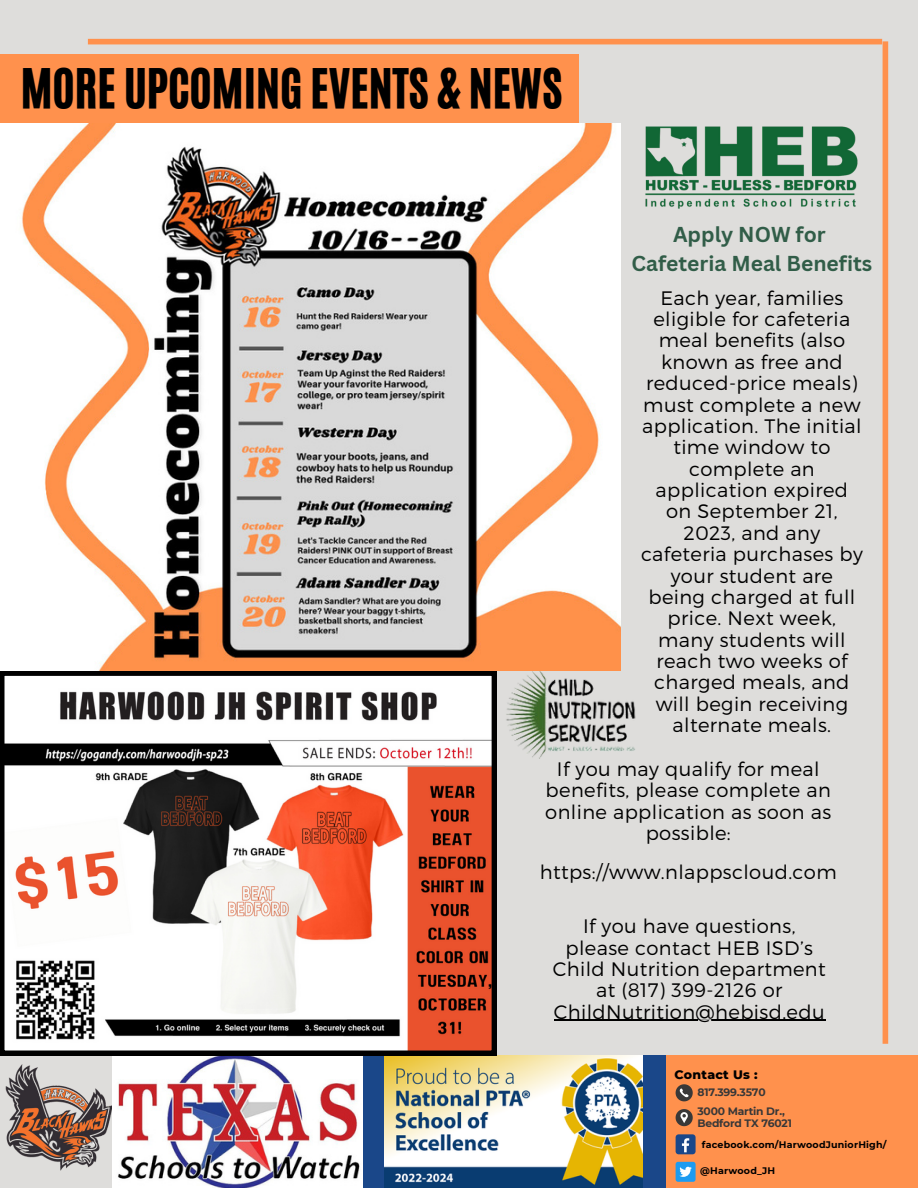
<style>
.page{position:relative;width:918px;height:1188px;background:#dedddb}
.page>*{position:absolute;margin:0;border:0;box-sizing:border-box;transform-origin:0 0}
.t1{font:45.9px "CA Generated";color:#000}
.t2{font:700 21px "Canva Sans";color:#315d48}
.t3{font:300 19.5px/21.3px "Montserrat";letter-spacing:.02em;color:#000;text-align:center}
.t4{font:800 12.45px "Montserrat";letter-spacing:.02em;color:#000}
.t5{font:700 10.8px "Montserrat";letter-spacing:-.02em;color:#393838}
.t6{font:700 9.45px "Montserrat";letter-spacing:.02em;color:#000}
</style>
<div class="page">
<div style="left:88px;top:39px;width:794px;height:5px;background:#ff914d"></div>
<div style="left:0;top:54px;width:579px;height:70px;background:#ff914d"></div>
<div style="left:665px;top:1055px;width:253px;height:133px;background:#ff914d"></div>
<svg style="left:676px;top:1084px;width:17px;height:17px"></svg>
<svg style="left:676px;top:1109px;width:17px;height:17px"></svg>
<div style="left:676px;top:1134px;width:20px;height:20px;background:#1a4789;border-radius:3px"></div>
<svg style="left:682px;top:1138px;width:7px;height:14px"></svg>
<div style="left:676px;top:1162px;width:20px;height:20px;background:#1d9bf0;border-radius:2px"></div>
<svg style="left:679px;top:1167px;width:13px;height:10px"></svg>
<img style="left:5px;top:1065px;width:108px;height:107px">
<div style="left:362px;top:1055px;width:303px;height:133px;background:#1a4789"></div>
<img style="left:385px;top:1055px;width:258px;height:133px">
<img style="left:0;top:124px;width:621px;height:547px">
<div style="left:883px;top:41px;width:5px;height:1003px;background:#ff914d"></div>
<img style="left:113px;top:1055px;width:249px;height:133px">
<svg style="left:0;top:671px;width:496px;height:384px;background:#c3a69e"></svg>
<img style="left:645px;top:126px;width:213px;height:83px">
<img style="left:506px;top:671px;width:130px;height:87px">
<hr style="left:554px;top:1020px;width:271px;height:1px;background:#000">
<p class="t1" style="left:21px;top:55px;width:543px">MORE UPCOMING EVENTS &amp; NEWS</p>
<p class="t2" style="left:673px;top:219px;width:154px">Apply NOW for</p>
<p class="t2" style="left:631px;top:248px;width:242px">Cafeteria Meal Benefits</p>
<p class="t3" style="left:641px;top:286px;width:223px">Each year, families eligible for cafeteria meal benefits (also known as free and reduced-price meals) must complete a new application. The initial time window to complete an application expired on September 21,<br>2023, and any cafeteria purchases by your student are being charged at full price. Next week, many students will reach two weeks of charged meals, and will begin receiving alternate meals.</p>
<p class="t3" style="left:545px;top:757px;width:287px">If you may qualify for meal benefits, please complete an online application as soon as possible:</p>
<p class="t3" style="left:540px;top:861px;width:298px">https://www.nlappscloud.com</p>
<p class="t3" style="left:553px;top:915px;width:274px">If you have questions, please contact HEB ISD’s<br>Child Nutrition department at (817) 399-2126 or<br>ChildNutrition@hebisd.edu</p>
<p class="t4" style="left:674px;top:1067px;width:85px">Contact Us :</p>
<p class="t5" style="left:697px;top:1086px;width:70px">817.399.3570</p>
<p class="t5" style="left:697px;top:1105px;width:89px">3000 Martin Dr.,</p>
<p class="t5" style="left:697px;top:1117px;width:96px">Bedford TX 76021</p>
<p class="t6" style="left:702px;top:1139px;width:186px">facebook.com/HarwoodJuniorHigh/</p>
<p class="t6" style="left:700px;top:1165px;width:76px">@Harwood_JH</p>
</div>
